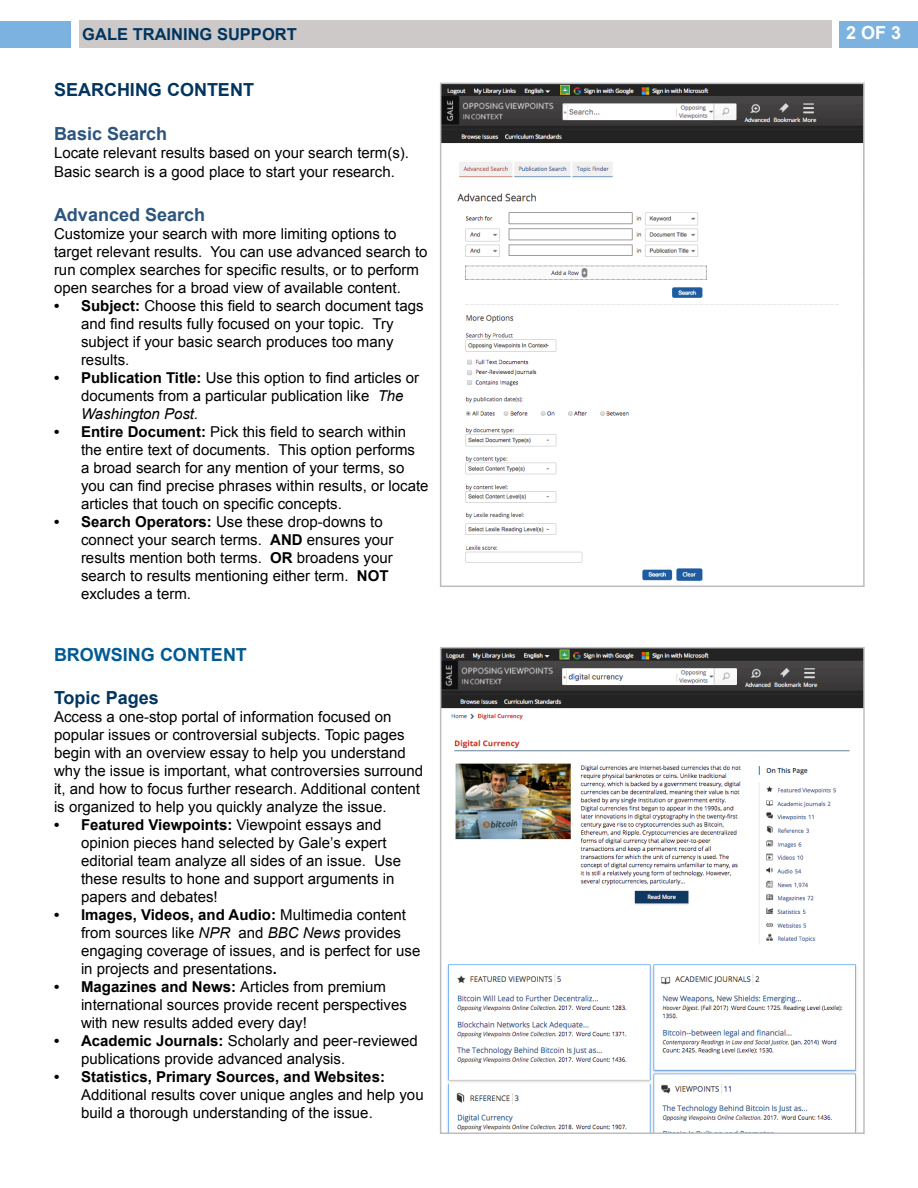
<style>
.page{position:relative;width:918px;height:1188px;background:#fff}
.page>*{position:absolute;margin:0;border:0;box-sizing:border-box;transform-origin:0 0}
.t1{font:700 18px "Arial";color:#003560}
.t2{font:700 18px "Arial";color:#2c547d}
.t3{font:700 18px "Arial";color:#005a93}
.t4{font:700 18px "Arial";color:#fff}
.t5{font:700 16.5px "Arial";color:#003560}
.t6{font:15px/18px "Arial";color:#000}
.s1{font-weight:700}
.s2{font-style:italic}
</style>
<div class="page">
<div style="left:79px;top:21px;width:753px;height:27px;background:#cdc9c8"></div>
<div style="left:0;top:21px;width:70px;height:27px;background:#7cb2e0"></div>
<div style="left:840px;top:21px;width:78px;height:27px;background:#7cb2e0"></div>
<img style="left:443px;top:86px;width:419px;height:495px">
<div style="left:440px;top:83px;width:425px;height:504px;border:2px solid #bcbdc0"></div>
<img style="left:443px;top:650px;width:419px;height:481px">
<div style="left:440px;top:647px;width:425px;height:487px;border:2px solid #bcbdc0"></div>
<p class="t5" style="left:82px;top:23px;width:216px">GALE TRAINING SUPPORT</p>
<p class="t4" style="left:846px;top:21px;width:57px">2 OF 3</p>
<p class="t1" style="left:54px;top:78px;width:201px">SEARCHING CONTENT</p>
<p class="t2" style="left:54px;top:121px;width:115px">Basic Search</p>
<p class="t6" style="left:54px;top:143px;width:357px;line-height:19.8px">Locate relevant results based on your search term(s).<br>Basic search is a good place to start your research.</p>
<p class="t2" style="left:54px;top:202px;width:153px">Advanced Search</p>
<p class="t6" style="left:54px;top:225px;width:375px">Customize your search with more limiting options to target relevant results. You can use advanced search to run complex searches for specific results, or to perform open searches for a broad view of available content.</p>
<p class="t6" style="left:81px;top:297px;width:344px;text-indent:-27px"><span class="s1">• Subject:</span> Choose this field to search document tags and find results fully focused on your topic. Try subject if your basic search produces too many results.</p>
<p class="t6" style="left:81px;top:369px;width:340px;text-indent:-27px"><span class="s1">• Publication Title:</span> Use this option to find articles or documents from a particular publication like <span class="s2">The<br>Washington Post.</span></p>
<p class="t6" style="left:81px;top:423px;width:349px;text-indent:-27px"><span class="s1">• Entire Document:</span> Pick this field to search within the entire text of documents. This option performs<br>a broad search for any mention of your terms, so you can find precise phrases within results, or locate articles that touch on specific concepts.</p>
<p class="t6" style="left:81px;top:513px;width:314px;text-indent:-27px"><span class="s1">• Search Operators:</span> Use these drop-downs to connect your search terms. <span class="s1">AND</span> ensures your results mention both terms. <span class="s1">OR</span> broadens your search to results mentioning either term. <span class="s1">NOT </span>excludes a term.</p>
<p class="t3" style="left:54px;top:643px;width:194px">BROWSING CONTENT</p>
<p class="t1" style="left:54px;top:686px;width:106px">Topic Pages</p>
<p class="t6" style="left:54px;top:708px;width:371px">Access a one-stop portal of information focused on popular issues or controversial subjects. Topic pages begin with an overview essay to help you understand why the issue is important, what controversies surround it, and how to focus further research. Additional content is organized to help you quickly analyze the issue.</p>
<p class="t6" style="left:81px;top:816px;width:322px;text-indent:-27px"><span class="s1">• Featured Viewpoints:</span> Viewpoint essays and opinion pieces hand selected by Gale’s expert editorial team analyze all sides of an issue. Use these results to hone and support arguments in papers and debates!</p>
<p class="t6" style="left:81px;top:906px;width:341px;text-indent:-27px"><span class="s1">• Images, Videos, and Audio:</span> Multimedia content from sources like <span class="s2">NPR</span> and <span class="s2">BBC News</span> provides engaging coverage of issues, and is perfect for use in projects and presentations<span class="s1">.</span></p>
<p class="t6" style="left:81px;top:978px;width:327px;text-indent:-27px"><span class="s1">• Magazines and News:</span> Articles from premium international sources provide recent perspectives with new results added every day!</p>
<p class="t6" style="left:81px;top:1032px;width:338px;text-indent:-27px"><span class="s1">• Academic Journals:</span> Scholarly and peer-reviewed publications provide advanced analysis.</p>
<p class="t6" style="left:81px;top:1068px;width:344px;text-indent:-27px"><span class="s1">• Statistics, Primary Sources, and Websites:<br></span>Additional results cover unique angles and help you build a thorough understanding of the issue.</p>
</div>
